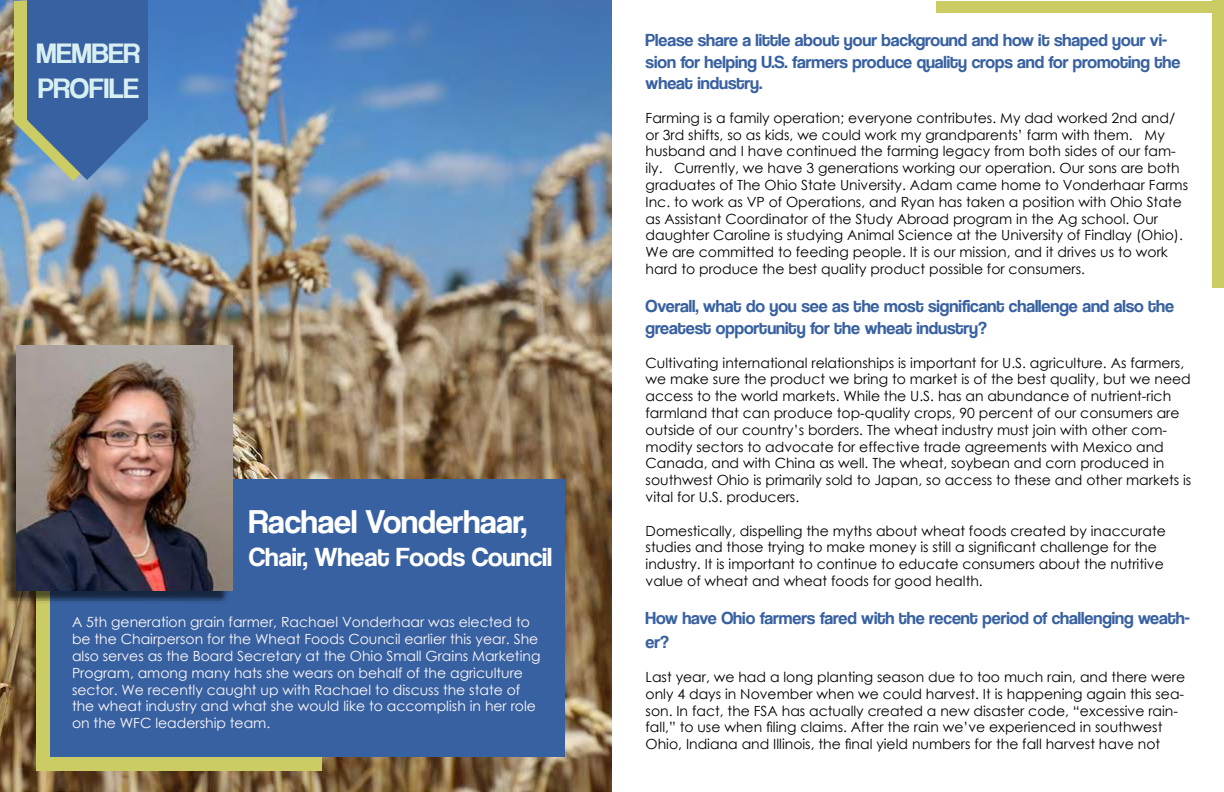
<style>
.page{position:relative;width:1224px;height:792px;background:#fff}
.page>*{position:absolute;margin:0;border:0;box-sizing:border-box;transform-origin:0 0}
.t1{font:34px "Coolvetica Rg";color:#fff}
.t2{font:29px/34.8px "Coolvetica Rg";color:#d8eff2}
.t3{font:27px "Coolvetica Rg";color:#fff}
.t4{font:18px/21.6px "Coolvetica Rg";color:#3861a1}
.t5{font:14px/16.8px "Century Gothic";color:#000}
.t6{font:14px/16.8px "Century Gothic";color:#fef9fb}
</style>
<div class="page">
<img style="left:0;top:0;width:612px;height:792px">
<div style="left:14px;top:1px;width:120px;height:120px;background:#cccc65"></div>
<div style="left:28px;top:0;width:120px;height:120px;background:#3861a1"></div>
<div style="left:36px;top:493px;width:286px;height:278px;background:#cccc65"></div>
<svg style="left:14px;top:60px;width:134px;height:121px"></svg>
<div style="left:50px;top:480px;width:515px;height:277px;background:#3861a1"></div>
<div style="left:3px;top:349px;width:227px;height:255px;background:#000;opacity:.6"></div>
<img style="left:17px;top:346px;width:216px;height:244px">
<div style="left:1212px;top:0;width:12px;height:288px;background:#cccc65"></div>
<div style="left:936px;top:1px;width:288px;height:12px;background:#cccc65"></div>
<h2 class="t2" style="left:37px;top:36px;width:105px">MEMBER<br>PROFILE</h2>
<h1 class="t1" style="left:249px;top:502px;width:280px">Rachael Vonderhaar,</h1>
<h3 class="t3" style="left:249px;top:541px;width:305px">Chair, Wheat Foods Council</h3>
<p class="t6" style="left:72px;top:614px;width:470px">A 5th generation grain farmer, Rachael Vonderhaar was elected to be the Chairperson for the Wheat Foods Council earlier this year. She also serves as the Board Secretary at the Ohio Small Grains Marketing Program, among many hats she wears on behalf of the agriculture sector. We recently caught up with Rachael to discuss the state of the wheat industry and what she would like to accomplish in her role on the WFC leadership team.</p>
<p class="t4" style="left:646px;top:29px;width:536px">Please share a little about your background and how it shaped your vi&shy;sion for helping U.S. farmers produce quality crops and for promoting the wheat industry.</p>
<p class="t5" style="left:646px;top:109px;width:544px">Farming is a family operation; everyone contributes. My dad worked 2nd and/ or 3rd shifts, so as kids, we could work my grandparents’ farm with them. My husband and I have continued the farming legacy from both sides of our fam&shy;ily. Currently, we have 3 generations working our operation. Our sons are both graduates of The Ohio State University. Adam came home to Vonderhaar Farms Inc. to work as VP of Operations, and Ryan has taken a position with Ohio State as Assistant Coordinator of the Study Abroad program in the Ag school. Our daughter Caroline is studying Animal Science at the University of Findlay (Ohio).<br>We are committed to feeding people. It is our mission, and it drives us to work hard to produce the best quality product possible for consumers.</p>
<p class="t4" style="left:646px;top:295px;width:530px">Overall, what do you see as the most significant challenge and also the greatest opportunity for the wheat industry?</p>
<p class="t5" style="left:646px;top:354px;width:547px">Cultivating international relationships is important for U.S. agriculture. As farmers, we make sure the product we bring to market is of the best quality, but we need access to the world markets. While the U.S. has an abundance of nutrient-rich farmland that can produce top-quality crops, 90 percent of our consumers are outside of our country’s borders. The wheat industry must join with other com&shy;modity sectors to advocate for effective trade agreements with Mexico and Canada, and with China as well. The wheat, soybean and corn produced in southwest Ohio is primarily sold to Japan, so access to these and other markets is vital for U.S. producers.</p>
<p class="t5" style="left:646px;top:522px;width:522px">Domestically, dispelling the myths about wheat foods created by inaccurate studies and those trying to make money is still a significant challenge for the industry. It is important to continue to educate consumers about the nutritive value of wheat and wheat foods for good health.</p>
<p class="t4" style="left:646px;top:606px;width:546px;line-height:24px">How have Ohio farmers fared with the recent period of challenging weath&shy;er?</p>
<p class="t5" style="left:646px;top:668px;width:541px">Last year, we had a long planting season due to too much rain, and there were only 4 days in November when we could harvest. It is happening again this sea&shy;son. In fact, the FSA has actually created a new disaster code, “excessive rain&shy;fall,” to use when filing claims. After the rain we’ve experienced in southwest Ohio, Indiana and Illinois, the final yield numbers for the fall harvest have not</p>
</div>
